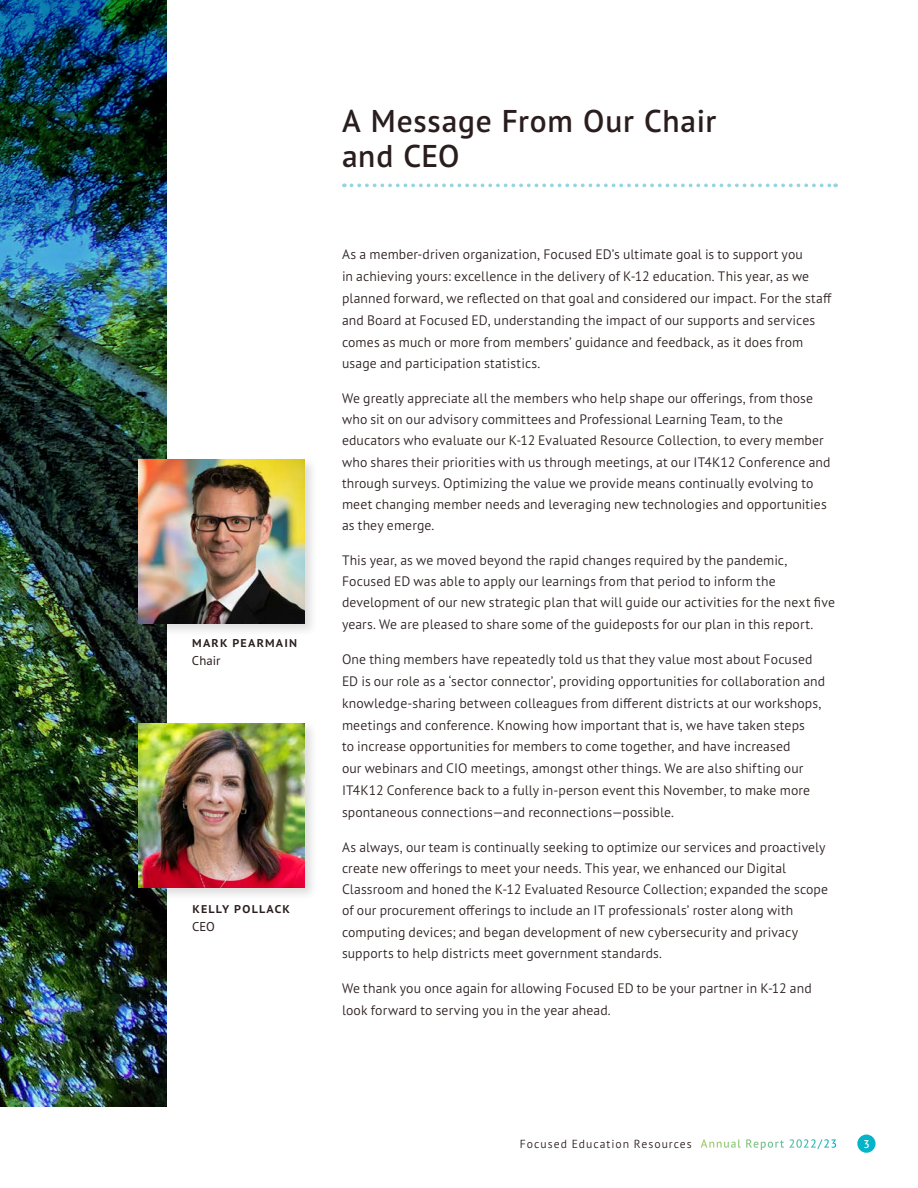
<style>
.page{position:relative;width:918px;height:1188px;background:#fff}
.page>*{position:absolute;margin:0;border:0;box-sizing:border-box;transform-origin:0 0}
._2021_main_heading{font:600 31.5px/34.5px "PT Sans Pro";letter-spacing:.02em;color:#2a1d1d}
.pple_title{font:600 15px "PT Sans Pro";letter-spacing:.05em;color:#2a1d1d}
.Body{font:300 13.65px/21.1px "PT Sans Pro";letter-spacing:.01em;color:#2a1d1d}
.CEO_letter{font:300 13.65px/21.9px "PT Sans Pro";letter-spacing:.01em;color:#2a1d1d}
.pple_title-2{font:12.75px "PT Sans Pro";letter-spacing:.005em;color:#2a1d1d}
.t1{font:300 11.7px "PT Sans Pro";letter-spacing:.08em;color:#2a1d1d}
.t2{font:600 11.25px "PT Sans Pro";color:#fff}
.s1{font-weight:600;color:#fff}
</style>
<div class="page">
<div style="left:857px;top:1135px;width:19px;height:18px;background:#05b4c8;border-radius:50%"></div>
<img style="left:0;top:0;width:166px;height:1107px">
<div style="left:136px;top:720px;width:182px;height:181px;background:#231f20;opacity:.15"></div>
<img style="left:139px;top:723px;width:166px;height:164px">
<div style="left:136px;top:456px;width:182px;height:181px;background:#231f20;opacity:.15"></div>
<img style="left:139px;top:459px;width:166px;height:164px">
<svg style="left:351px;top:183px;width:485px;height:4px"></svg>
<p class="pple_title" style="left:192px;top:632px;width:107px">mark pearmain</p>
<p class="pple_title-2" style="left:192px;top:653px;width:30px">Chair</p>
<p class="pple_title" style="left:192px;top:898px;width:100px">kelly pollack</p>
<p class="pple_title-2" style="left:192px;top:918px;width:24px">CEO</p>
<p class="_2021_main_heading" style="left:342px;top:103px;width:376px">A Message From Our Chair and CEO</p>
<p class="CEO_letter" style="left:342px;top:243px;width:491px">As a member-driven organization, Focused ED’s ultimate goal is to support you<br>in achieving yours: excellence in the delivery of K-12 education. This year, as we planned forward, we reflected on that goal and considered our impact. For the staff and Board at Focused ED, understanding the impact of our supports and services comes as much or more from members’ guidance and feedback, as it does from usage and participation statistics.</p>
<p class="Body" style="left:342px;top:387px;width:490px">We greatly appreciate all the members who help shape our offerings, from those who sit on our advisory committees and Professional Learning Team, to the educators who evaluate our K-12 Evaluated Resource Collection, to every member who shares their priorities with us through meetings, at our IT4K12 Conference and through surveys. Optimizing the value we provide means continually evolving to meet changing member needs and leveraging new technologies and opportunities as they emerge.</p>
<p class="Body" style="left:342px;top:549px;width:495px">This year, as we moved beyond the rapid changes required by the pandemic, Focused ED was able to apply our learnings from that period to inform the development of our new strategic plan that will guide our activities for the next five years. We are pleased to share some of the guideposts for our plan in this report.</p>
<p class="CEO_letter" style="left:342px;top:648px;width:485px">One thing members have repeatedly told us that they value most about Focused ED is our role as a ‘sector connector’, providing opportunities for collaboration and knowledge-sharing between colleagues from different districts at our workshops, meetings and conference. Knowing how important that is, we have taken steps<br>to increase opportunities for members to come together, and have increased<br>our webinars and CIO meetings, amongst other things. We are also shifting our IT4K12 Conference back to a fully in-person event this November, to make more spontaneous connections—and reconnections—possible.</p>
<p class="Body" style="left:342px;top:836px;width:488px">As always, our team is continually seeking to optimize our services and proactively create new offerings to meet your needs. This year, we enhanced our Digital Classroom and honed the K-12 Evaluated Resource Collection; expanded the scope of our procurement offerings to include an IT professionals’ roster along with computing devices; and began development of new cybersecurity and privacy supports to help districts meet government standards.</p>
<p class="CEO_letter" style="left:342px;top:977px;width:471px">We thank you once again for allowing Focused ED to be your partner in K-12 and look forward to serving you in the year ahead.</p>
<p class="t1" style="left:520px;top:1136px;width:319px">Focused Education Resources <span class="s1">Annual Report 2022/23</span></p>
<p class="t2" style="left:863px;top:1136px;width:8px">3</p>
</div>
